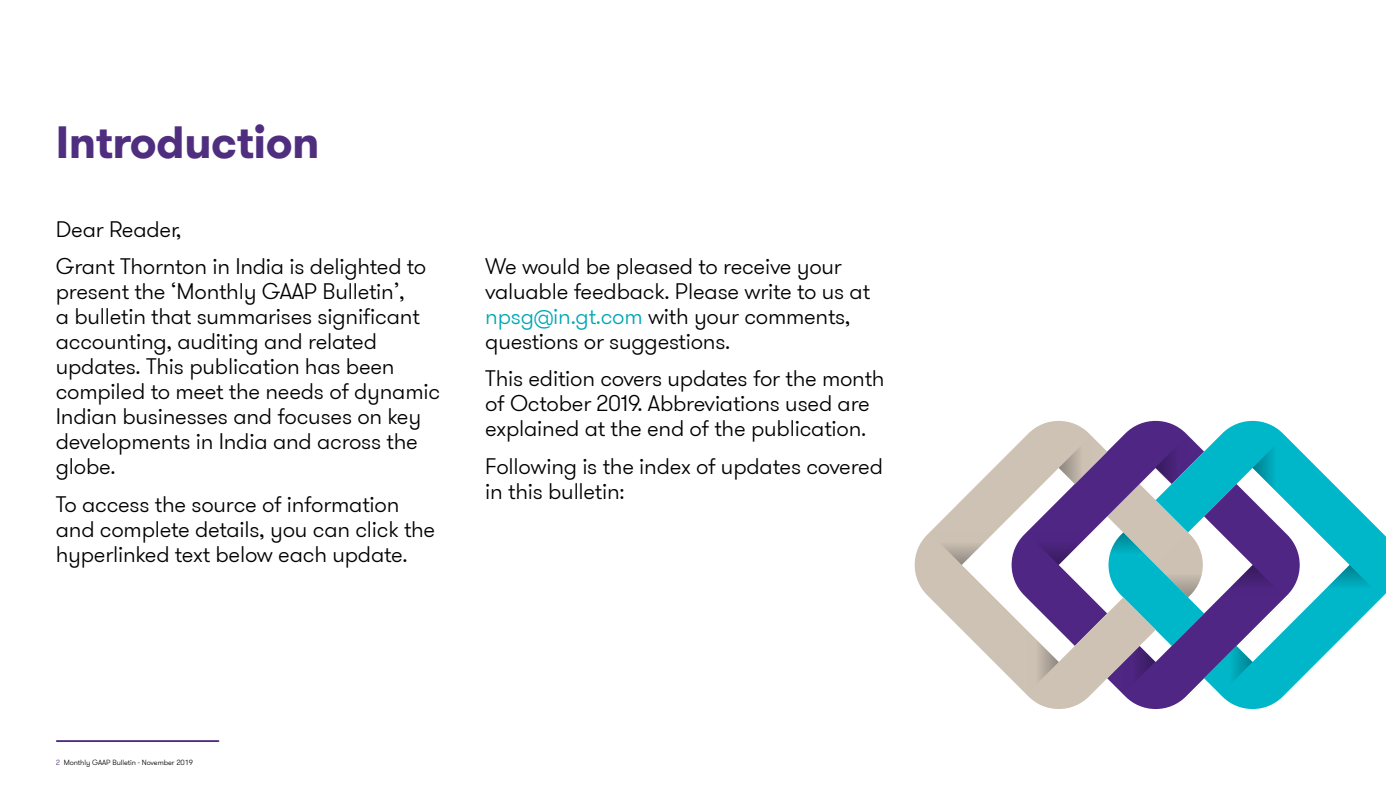
<style>
.page{position:relative;width:1386px;height:796px;background:#fff}
.page>*{position:absolute;margin:0;border:0;box-sizing:border-box;transform-origin:0 0}
.t1{font:700 45px "GT Walsheim Pro";letter-spacing:-.01em;color:#4f2d7f}
.t2{font:300 22.5px/25px "GT Walsheim Pro";letter-spacing:-.01em;color:#000}
.t3{font:300 7.5px "GT Walsheim Pro";letter-spacing:-.01em;color:#000}
.s1{color:#00a7b5}
.s2{color:#4f2d7f}
</style>
<div class="page">
<hr style="left:57px;top:740px;width:161px;height:2px;background:#4f2d7f">
<svg style="left:1155px;top:420px;width:230px;height:261px"></svg>
<svg style="left:1317px;top:565px;width:64px;height:32px"></svg>
<svg style="left:914px;top:420px;width:241px;height:289px"></svg>
<svg style="left:1058px;top:435px;width:33px;height:49px;background:#bfb3b0"></svg>
<svg style="left:1026px;top:629px;width:32px;height:65px"></svg>
<svg style="left:929px;top:532px;width:65px;height:33px"></svg>
<svg style="left:1026px;top:532px;width:65px;height:33px"></svg>
<svg style="left:1107px;top:435px;width:192px;height:274px"></svg>
<h1 class="t1" style="left:56px;top:113px;width:265px">Introduction</h1>
<p class="t2" style="left:56px;top:211px;width:372px;line-height:37.5px">Dear Reader,<br>Grant Thornton in India is delighted to</p>
<p class="t2" style="left:56px;top:279px;width:386px">present the ‘Monthly GAAP Bulletin’,<br>a bulletin that summarises significant accounting, auditing and related updates. This publication has been compiled to meet the needs of dynamic Indian businesses and focuses on key developments in India and across the globe.</p>
<p class="t2" style="left:56px;top:492px;width:381px">To access the source of information and complete details, you can click the hyperlinked text below each update.</p>
<p class="t2" style="left:485px;top:254px;width:386px">We would be pleased to receive your valuable feedback. Please write to us at <span class="s1">npsg@in.gt.com</span> with your comments, questions or suggestions.</p>
<p class="t2" style="left:485px;top:366px;width:401px">This edition covers updates for the month of October 2019. Abbreviations used are explained at the end of the publication.</p>
<p class="t2" style="left:485px;top:454px;width:399px">Following is the index of updates covered in this bulletin:</p>
<p class="t3" style="left:56px;top:757px;width:139px"><span class="s2">2</span> Monthly GAAP Bulletin - November 2019</p>
</div>
